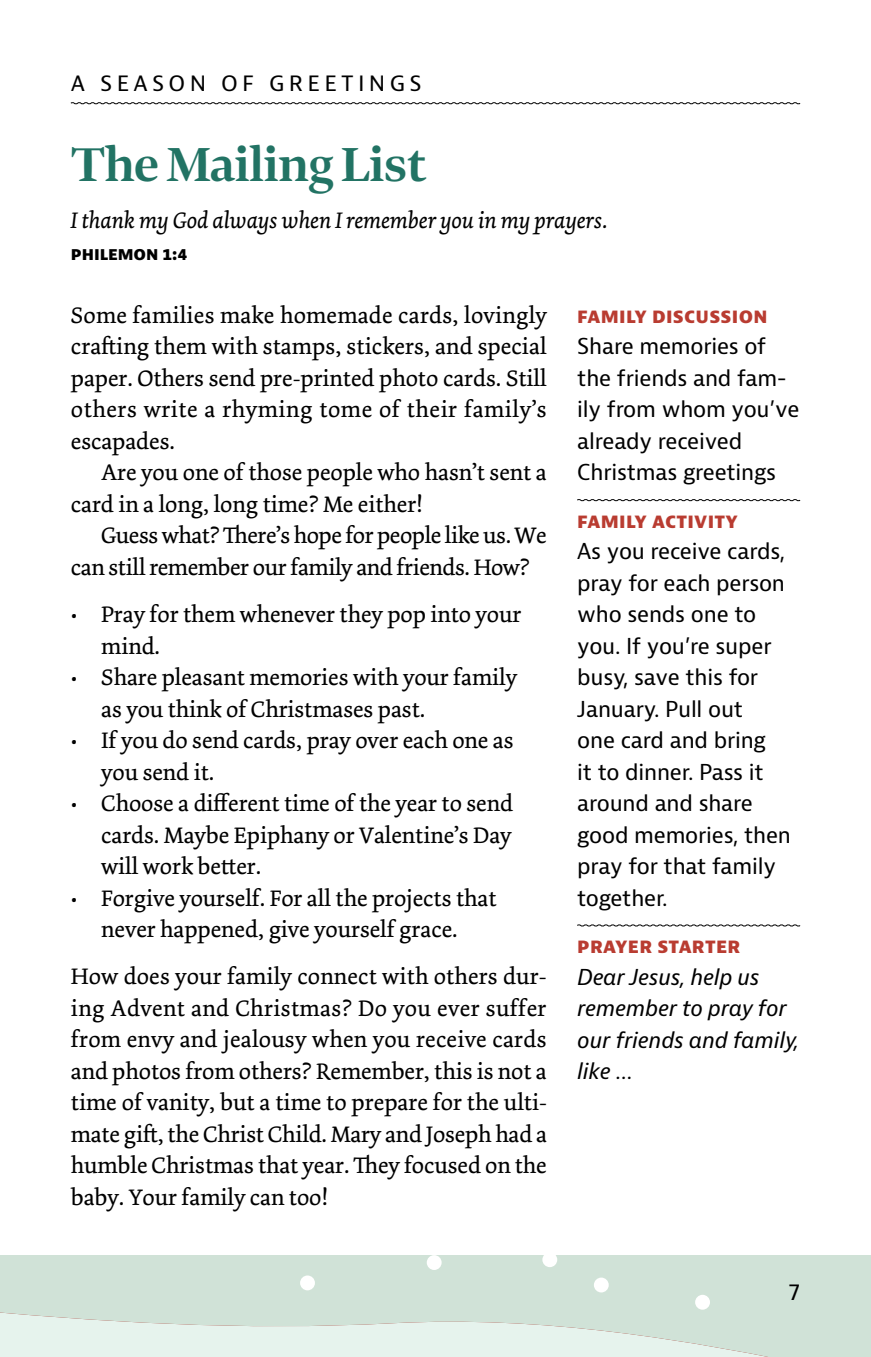
<style>
.page{position:relative;width:871px;height:1357px;background:#fff}
.page>*{position:absolute;margin:0;border:0;box-sizing:border-box;transform-origin:0 0}
.t1{font:700 49.5px "Bennet Display";letter-spacing:-.02em;color:#227364}
.t2{font:23.62px/31.5px "Dolly Pro";letter-spacing:-.005em;color:#000}
.t3{font:italic 23.62px "Dolly Pro";letter-spacing:-.005em;color:#000}
.t4{font:22.5px "Bernina Sans";letter-spacing:.19em;color:#000}
.t5{font:21.38px/31.5px "Bernina Sans";letter-spacing:-.01em;color:#000}
.t6{font:italic 21.38px/31.5px "Bernina Sans";letter-spacing:-.01em;color:#000}
.t7{font:800 18px "Bernina Sans";letter-spacing:.015em;color:#b93c31}
.t8{font:800 15.75px "Bernina Sans";letter-spacing:-.005em;color:#000}
</style>
<div class="page">
<svg style="left:0;top:1256px;width:871px;height:101px;background:#d5e6dc"></svg>
<svg style="left:542px;top:1256px;width:15px;height:11px"></svg>
<div style="left:594px;top:1277px;width:15px;height:15px;background:#fff;border-radius:50%"></div>
<div style="left:300px;top:1275px;width:15px;height:15px;background:#fff;border-radius:50%"></div>
<div style="left:427px;top:1256px;width:15px;height:14px;background:#fff;border-radius:50%"></div>
<div style="left:695px;top:1295px;width:15px;height:14px;background:#fff;border-radius:50%"></div>
<svg style="left:70px;top:102px;width:731px;height:3px"></svg>
<svg style="left:577px;top:499px;width:224px;height:3px"></svg>
<svg style="left:577px;top:924px;width:224px;height:3px"></svg>
<p class="t4" style="left:71px;top:68px;width:352px">A SEASON OF GREETINGS</p>
<h1 class="t1" style="left:71px;top:132px;width:357px">The Mailing List</h1>
<p class="t3" style="left:71px;top:205px;width:535px">I thank my God always when I remember you in my prayers.</p>
<p class="t8" style="left:71px;top:244px;width:118px">PHILEMON 1:4</p>
<p class="t2" style="left:71px;top:299px;width:477px;text-align:justify">Some families make homemade cards, lovingly crafting them with stamps, stickers, and special paper. Others send pre-printed photo cards. Still others write a rhyming tome of their family’s escapades.</p>
<p class="t2" style="left:71px;top:457px;width:477px;text-indent:30px">Are you one of those people who hasn’t sent a card in a long, long time? Me either!</p>
<p class="t2" style="left:71px;top:520px;width:477px;text-indent:30px">Guess what? There’s hope for people like us. We can still remember our family and friends. How?</p>
<p class="t2" style="left:101px;top:599px;width:422px;text-indent:-30px">• Pray for them whenever they pop into your mind.</p>
<p class="t2" style="left:101px;top:662px;width:417px;text-indent:-30px">• Share pleasant memories with your family as you think of Christmases past.</p>
<p class="t2" style="left:101px;top:725px;width:414px;text-indent:-30px">• If you do send cards, pray over each one as you send it.</p>
<p class="t2" style="left:101px;top:788px;width:413px;text-align:justify;text-indent:-30px">• Choose a different time of the year to send cards. Maybe Epiphany or Valentine’s Day will work better.</p>
<p class="t2" style="left:71px;top:882px;width:427px;text-align:center">• Forgive yourself. For all the projects that never happened, give yourself grace.</p>
<p class="t2" style="left:71px;top:961px;width:478px;text-align:justify">How does your family connect with others dur&shy;ing Advent and Christmas? Do you ever suffer from envy and jealousy when you receive cards and photos from others? Remember, this is not a time of vanity, but a time to prepare for the ulti&shy;mate gift, the Christ Child. Mary and Joseph had a humble Christmas that year. They focused on the baby. Your family can too!</p>
<p class="t7" style="left:577px;top:304px;width:192px">FAMILY DISCUSSION</p>
<p class="t5" style="left:577px;top:331px;width:224px">Share memories of the friends and fam&shy;ily from whom you’ve already received<br>Christmas greetings</p>
<p class="t7" style="left:577px;top:509px;width:162px">FAMILY ACTIVITY</p>
<p class="t5" style="left:577px;top:536px;width:215px">As you receive cards, pray for each person who sends one to you. If you’re super busy, save this for<br>January. Pull out<br>one card and bring<br>it to dinner. Pass it around and share good memories, then pray for that family together.</p>
<p class="t7" style="left:577px;top:934px;width:164px">PRAYER STARTER</p>
<p class="t6" style="left:577px;top:961px;width:223px">Dear Jesus, help us remember to pray for our friends and family, like …</p>
<p class="t4" style="left:789px;top:1276px;width:13px">7</p>
</div>
